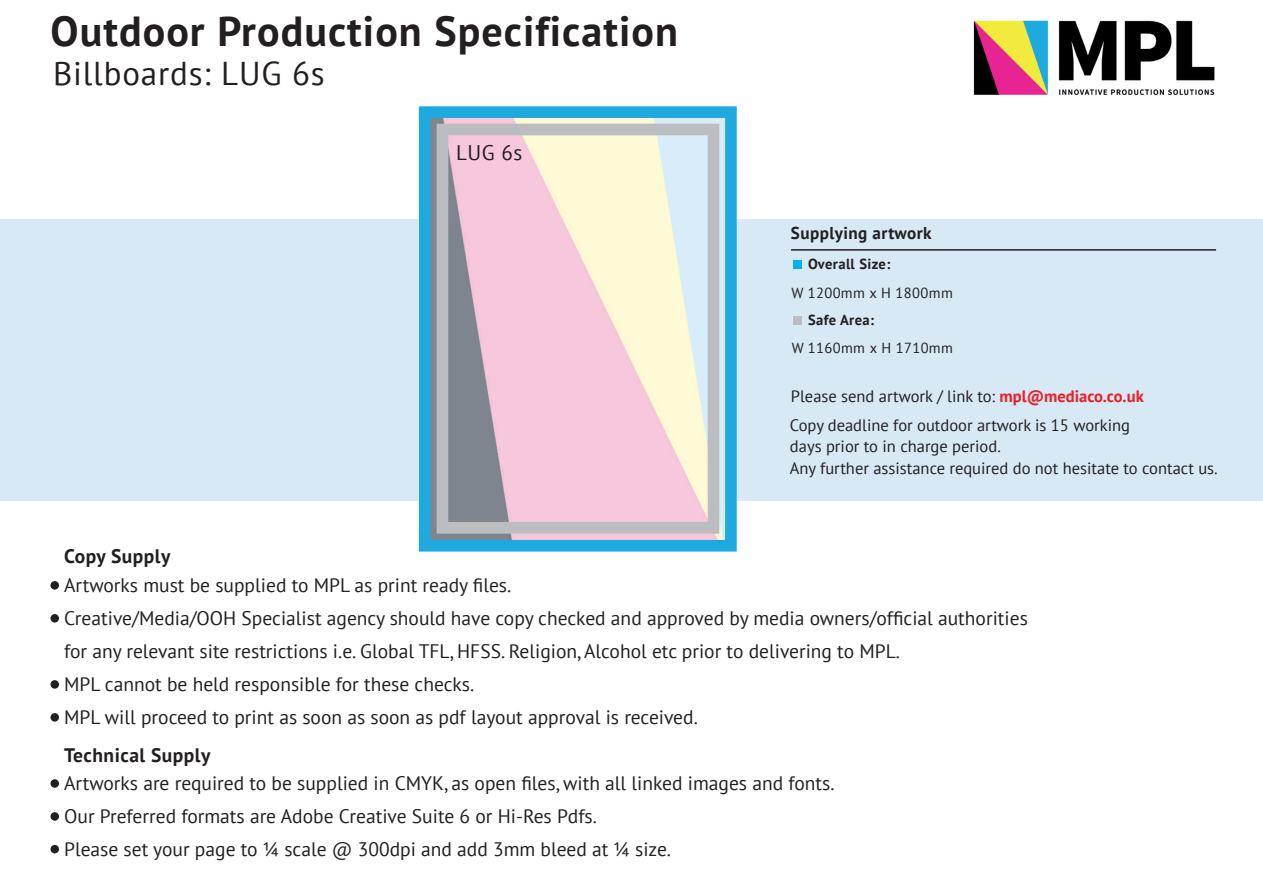
<style>
.page{position:relative;width:1263px;height:893px;background:#fff}
.page>*{position:absolute;margin:0;border:0;box-sizing:border-box;transform-origin:0 0}
.t1{font:700 42px "PT Sans";letter-spacing:.025em;color:#231f20}
.t2{font:33px "PT Sans";letter-spacing:.025em;color:#231f20}
.t3{font:21.15px "PT Sans";color:#231f20}
.t4{font:19.5px "PT Sans";color:#231f20}
.t5{font:700 19.5px "PT Sans";letter-spacing:.025em;color:#231f20}
.t6{font:700 17.1px "PT Sans";letter-spacing:.025em;color:#231f20}
.t7{font:16.5px "PT Sans";color:#231f20}
.t8{font:14.55px "PT Sans";letter-spacing:.025em;color:#231f20}
.t9{font:700 14.55px "PT Sans";letter-spacing:.025em;color:#231f20}
.s1{font-weight:700;color:#ee1d23}
</style>
<div class="page">
<div style="left:0;top:219px;width:1263px;height:282px;background:#d6e9f5"></div>
<img style="left:432px;top:119px;width:292px;height:420px">
<div style="left:419px;top:106px;width:318px;height:446px;border:12px solid #1eaade"></div>
<div style="left:437px;top:124px;width:282px;height:410px;border:12px solid #bcbdc0"></div>
<hr style="left:791px;top:249px;width:425px;height:2px;background:#231f20">
<div style="left:793px;top:260px;width:9px;height:9px;background:#00b3ef"></div>
<div style="left:793px;top:317px;width:9px;height:8px;background:#bcbdc0"></div>
<img style="left:973px;top:20px;width:242px;height:76px">
<div style="left:50px;top:581px;width:9px;height:9px;background:#231f20;border-radius:50%"></div>
<div style="left:50px;top:614px;width:9px;height:9px;background:#231f20;border-radius:50%"></div>
<div style="left:50px;top:680px;width:9px;height:9px;background:#231f20;border-radius:50%"></div>
<div style="left:50px;top:713px;width:9px;height:9px;background:#231f20;border-radius:50%"></div>
<div style="left:50px;top:779px;width:9px;height:9px;background:#231f20;border-radius:50%"></div>
<div style="left:50px;top:812px;width:9px;height:9px;background:#231f20;border-radius:50%"></div>
<div style="left:50px;top:845px;width:9px;height:8px;background:#231f20;border-radius:50%"></div>
<p class="t1" style="left:51px;top:3px;width:629px">Outdoor Production Specification</p>
<p class="t2" style="left:53px;top:53px;width:273px">Billboards: LUG 6s</p>
<p class="t5" style="left:64px;top:543px;width:108px">Copy Supply</p>
<p class="t3" style="left:456px;top:139px;width:68px">LUG 6s</p>
<p class="t6" style="left:791px;top:221px;width:142px">Supplying artwork</p>
<p class="t9" style="left:808px;top:255px;width:84px">Overall Size:</p>
<p class="t8" style="left:791px;top:283px;width:163px">W 1200mm x H 1800mm</p>
<p class="t9" style="left:808px;top:310px;width:67px">Safe Area:</p>
<p class="t8" style="left:792px;top:339px;width:163px">W 1160mm x H 1710mm</p>
<p class="t7" style="left:791px;top:386px;width:354px">Please send artwork / link to: <span class="s1">mpl@mediaco.co.uk</span></p>
<p class="t7" style="left:790px;top:414px;width:342px">Copy deadline for outdoor artwork is 15 working</p>
<p class="t7" style="left:790px;top:435px;width:212px">days prior to in charge period.</p>
<p class="t7" style="left:790px;top:457px;width:429px">Any further assistance required do not hesitate to contact us.</p>
<p class="t4" style="left:64px;top:572px;width:449px">Artworks must be supplied to MPL as print ready files.</p>
<p class="t4" style="left:64px;top:605px;width:965px">Creative/Media/OOH Specialist agency should have copy checked and approved by media owners/official authorities</p>
<p class="t4" style="left:64px;top:638px;width:837px">for any relevant site restrictions i.e. Global TFL, HFSS. Religion, Alcohol etc prior to delivering to MPL.</p>
<p class="t4" style="left:64px;top:671px;width:412px">MPL cannot be held responsible for these checks.</p>
<p class="t4" style="left:64px;top:704px;width:635px">MPL will proceed to print as soon as soon as pdf layout approval is received.</p>
<p class="t5" style="left:64px;top:742px;width:148px">Technical Supply</p>
<p class="t4" style="left:64px;top:770px;width:772px">Artworks are required to be supplied in CMYK, as open files, with all linked images and fonts.</p>
<p class="t4" style="left:64px;top:803px;width:534px">Our Preferred formats are Adobe Creative Suite 6 or Hi-Res Pdfs.</p>
<p class="t4" style="left:64px;top:836px;width:608px">Please set your page to ¼ scale @ 300dpi and add 3mm bleed at ¼ size.</p>
</div>
